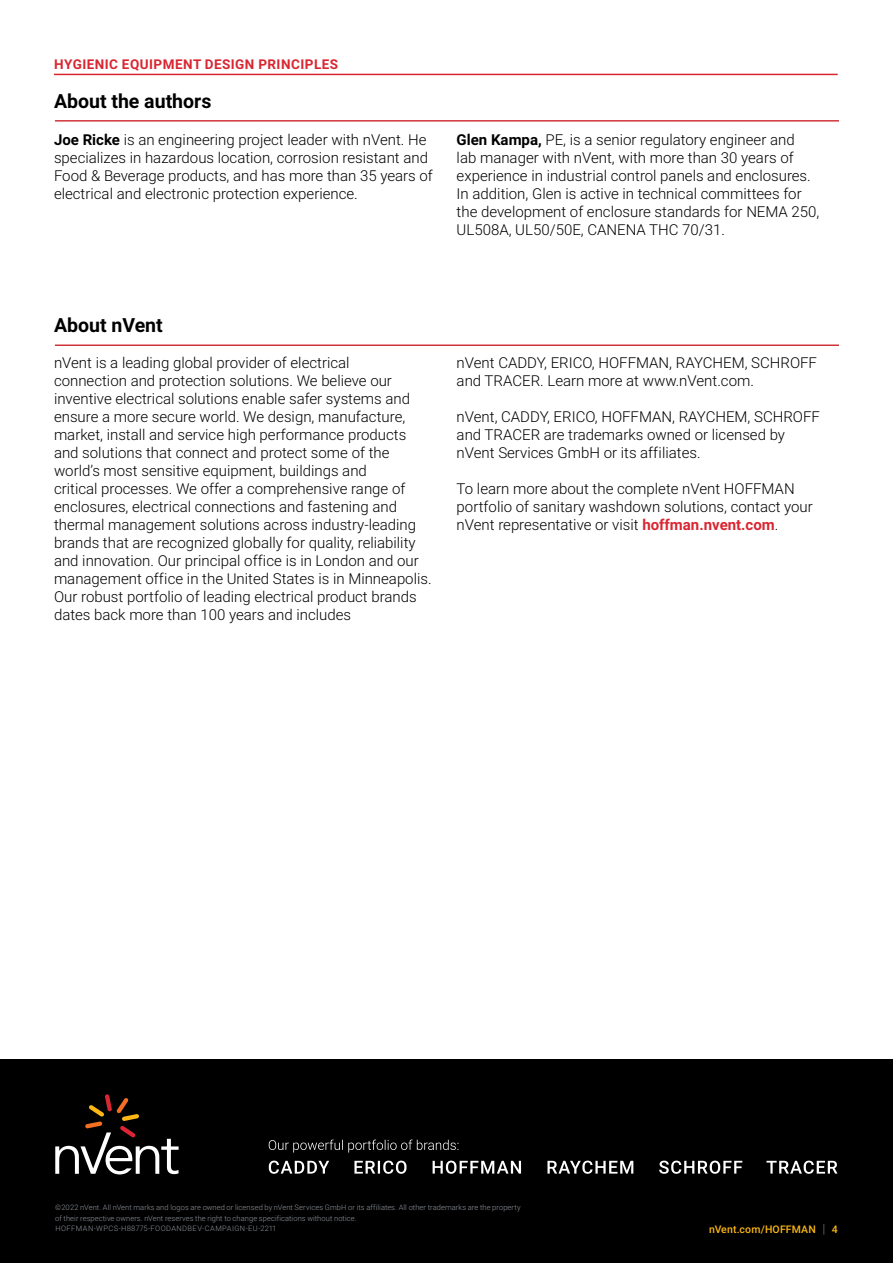
<style>
.page{position:relative;width:893px;height:1263px;background:#fff}
.page>*{position:absolute;margin:0;border:0;box-sizing:border-box;transform-origin:0 0}
.t1{font:700 19.5px "Roboto";color:#000}
.t2{font:300 15px/18px "Roboto";color:#000}
.t3{font:700 13.5px "Roboto";letter-spacing:.035em;color:#d92632}
.t4{font:500 10.5px "Roboto";letter-spacing:.015em;color:#fdb714}
.t5{font:300 7.5px/10.5px "Roboto";letter-spacing:.01em;color:#90969e}
.s1{font-weight:700}
.s2{font-weight:700;color:#d92632}
.s3{font-weight:300;font-size:12.6px;color:#90969e}
</style>
<div class="page">
<div style="left:0;top:1059px;width:893px;height:204px;background:#000"></div>
<svg style="left:269px;top:1160px;width:568px;height:14px"></svg>
<svg style="left:269px;top:1139px;width:189px;height:13px"></svg>
<svg style="left:55px;top:1094px;width:124px;height:80px"></svg>
<hr style="left:55px;top:120px;width:784px;height:2px;background:#cf3339">
<hr style="left:55px;top:344px;width:784px;height:2px;background:#cf3339">
<hr style="left:54px;top:74px;width:784px;height:1px;background:#d92632">
<p class="t3" style="left:54px;top:55px;width:285px">HYGIENIC EQUIPMENT DESIGN PRINCIPLES</p>
<h1 class="t1" style="left:54px;top:88px;width:159px">About the authors</h1>
<p class="t2" style="left:54px;top:130px;width:380px"><span class="s1">Joe Ricke</span> is an engineering project leader with nVent. He specializes in hazardous location, corrosion resistant and Food &amp; Beverage products, and has more than 35 years of electrical and electronic protection experience.</p>
<p class="t2" style="left:457px;top:130px;width:364px"><span class="s1">Glen Kampa,</span> PE, is a senior regulatory engineer and<br>lab manager with nVent, with more than 30 years of experience in industrial control panels and enclosures.<br>In addition, Glen is active in technical committees for the development of enclosure standards for NEMA 250, UL508A, UL50/50E, CANENA THC 70/31.</p>
<h1 class="t1" style="left:54px;top:312px;width:110px">About nVent</h1>
<p class="t2" style="left:54px;top:353px;width:379px">nVent is a leading global provider of electrical<br>connection and protection solutions. We believe our inventive electrical solutions enable safer systems and ensure a more secure world. We design, manufacture, market, install and service high performance products and solutions that connect and protect some of the world’s most sensitive equipment, buildings and<br>critical processes. We offer a comprehensive range of enclosures, electrical connections and fastening and thermal management solutions across industry-leading brands that are recognized globally for quality, reliability and innovation. Our principal office is in London and our management office in the United States is in Minneapolis.<br>Our robust portfolio of leading electrical product brands dates back more than 100 years and includes</p>
<p class="t2" style="left:457px;top:353px;width:362px">nVent CADDY, ERICO, HOFFMAN, RAYCHEM, SCHROFF and TRACER. Learn more at www.nVent.com.</p>
<p class="t2" style="left:457px;top:407px;width:365px">nVent, CADDY, ERICO, HOFFMAN, RAYCHEM, SCHROFF and TRACER are trademarks owned or licensed by nVent Services GmbH or its affiliates.</p>
<p class="t2" style="left:457px;top:479px;width:358px">To learn more about the complete nVent HOFFMAN portfolio of sanitary washdown solutions, contact your nVent representative or visit <span class="s2">hoffman.nvent.com</span>.</p>
<p class="t5" style="left:55px;top:1202px;width:467px">©2022 nVent. All nVent marks and logos are owned or licensed by nVent Services GmbH or its affiliates. All other trademarks are the property of their respective owners. nVent reserves the right to change specifications without notice.<br>HOFFMAN-WPCS-H88775-FOODANDBEV-CAMPAIGN-EU-2211</p>
<p class="t4" style="left:709px;top:1222px;width:130px">nVent.com/HOFFMAN <span class="s3">|</span> 4</p>
</div>
